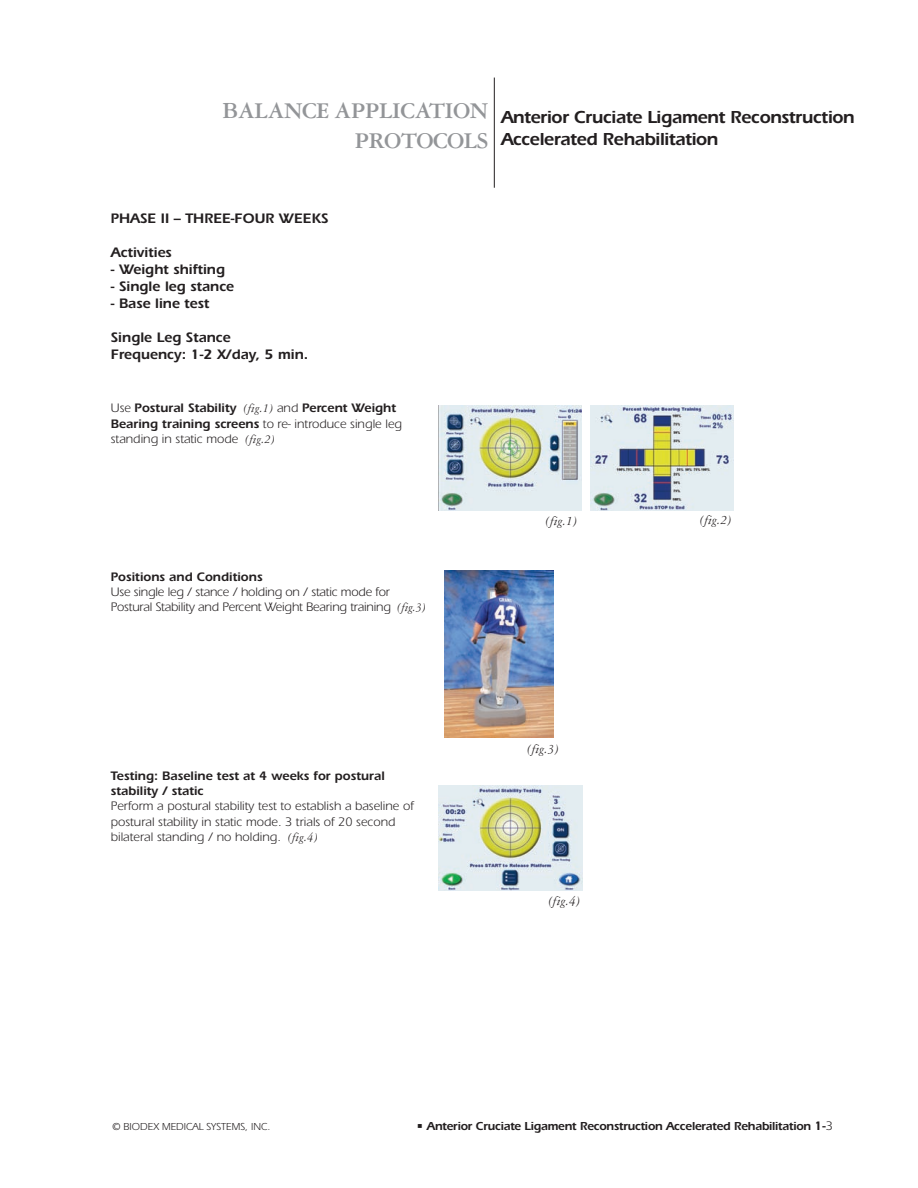
<style>
.page{position:relative;width:918px;height:1188px;background:#fff}
.page>*{position:absolute;margin:0;border:0;box-sizing:border-box;transform-origin:0 0}
.t1{font:700 24px/29.8px "Garamond Three";letter-spacing:-.025em;color:#939598;text-align:right}
.t2{font:600 18px/21.6px "Itc Eras";letter-spacing:-.02em;color:#231f20}
.t3{font:600 14.25px/17.1px "Itc Eras";color:#231f20}
.t4{font:italic 13.5px "Garamond Three";color:#231f20}
.t5{font:12.75px/15.3px "Itc Eras";color:#231f20}
.t6{font:600 12.75px/15.3px "Itc Eras";color:#231f20}
.t7{font:600 12px "Itc Eras";letter-spacing:-.02em;color:#231f20}
.t8{font:10.5px "Itc Eras";color:#231f20}
.s1{font-weight:400}
.s2{font-family:"Garamond Three";font-weight:400;font-style:italic}
.s3{font-family:"Garamond Three";font-style:italic}
.s4{font-size:12.75px}
.s5{font-weight:400;font-size:12.75px}
</style>
<div class="page">
<img style="left:444px;top:571px;width:109px;height:166px">
<img style="left:439px;top:405px;width:142px;height:105px">
<img style="left:590px;top:405px;width:144px;height:105px">
<img style="left:439px;top:786px;width:144px;height:105px">
<hr style="left:494px;top:78px;width:1px;height:110px;background:#231f20">
<h1 class="t1" style="left:223px;top:98px;width:268px">BALANCE APPLICATION<br>PROTOCOLS</h1>
<h2 class="t2" style="left:501px;top:108px;width:355px">Anterior Cruciate Ligament Reconstruction<br>Accelerated Rehabilitation</h2>
<p class="t3" style="left:111px;top:211px;width:219px">PHASE II – THREE-FOUR WEEKS</p>
<p class="t3" style="left:111px;top:245px;width:63px">Activities</p>
<p class="t3" style="left:111px;top:262px;width:116px">- Weight shifting</p>
<p class="t3" style="left:111px;top:279px;width:125px">- Single leg stance</p>
<p class="t3" style="left:111px;top:296px;width:100px">- Base line test</p>
<p class="t3" style="left:111px;top:331px;width:199px">Single Leg Stance<br>Frequency: 1-2 X/day, 5 min.</p>
<p class="t6" style="left:111px;top:402px;width:293px"><span class="s1">Use</span> Postural Stability <span class="s2">(fig.1)</span> <span class="s1">and</span> Percent Weight<br>Bearing training screens <span class="s1">to re- introduce single leg standing in static mode</span> <span class="s2">(fig.2)</span></p>
<p class="t6" style="left:111px;top:570px;width:153px">Positions and Conditions</p>
<p class="t5" style="left:111px;top:586px;width:317px">Use single leg / stance / holding on / static mode for<br>Postural Stability and Percent Weight Bearing training <span class="s3">(fig.3)</span></p>
<p class="t6" style="left:111px;top:769px;width:275px">Testing: Baseline test at 4 weeks for postural stability / static</p>
<p class="t5" style="left:111px;top:800px;width:304px">Perform a postural stability test to establish a baseline of postural stability in static mode. 3 trials of 20 second bilateral standing / no holding. <span class="s3">(fig.4)</span></p>
<p class="t4" style="left:546px;top:517px;width:33px">(fig.1)</p>
<p class="t4" style="left:700px;top:515px;width:33px">(fig.2)</p>
<p class="t4" style="left:527px;top:744px;width:33px">(fig.3)</p>
<p class="t4" style="left:549px;top:896px;width:33px">(fig.4)</p>
<p class="t8" style="left:113px;top:1123px;width:159px">© BIODEX MEDICAL SYSTEMS, INC.</p>
<p class="t7" style="left:416px;top:1122px;width:419px">• Anterior Cruciate Ligament Reconstruction Accelerated Rehabilitation <span class="s4">1-</span><span class="s5">3</span></p>
</div>
